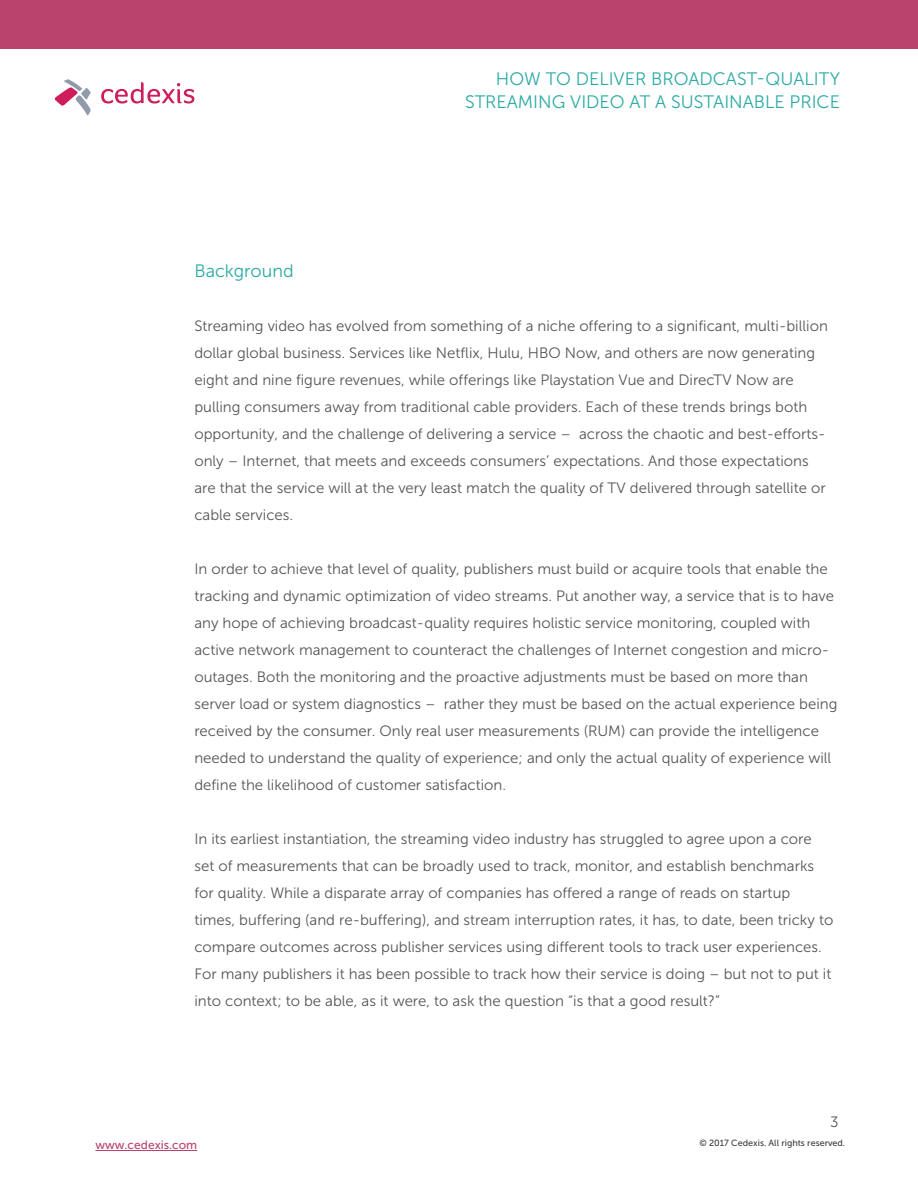
<style>
.page{position:relative;width:918px;height:1188px;background:#fff}
.page>*{position:absolute;margin:0;border:0;box-sizing:border-box;transform-origin:0 0}
.headers{font:18px/23.2px "Museo Sans 300";color:#2baaa3;text-align:right}
.headers-2{font:15px/27px "Museo Sans 300";color:#565555}
.t1{font:15px "Museo Sans 300";color:#545654}
.t2{font:12px "Museo Sans 500";color:#b9436c}
.t3{font:9px "Museo Sans 500";color:#3e3e3f}
</style>
<div class="page">
<div style="left:0;top:0;width:918px;height:49px;background:#b9436c"></div>
<svg style="left:101px;top:82px;width:93px;height:22px"></svg>
<svg style="left:54px;top:79px;width:37px;height:37px"></svg>
<hr style="left:95px;top:1150px;width:102px;height:1px;background:#b9436c">
<p class="headers" style="left:465px;top:67px;width:376px">HOW TO DELIVER BROADCAST-QUALITY<br>STREAMING VIDEO AT A SUSTAINABLE PRICE</p>
<p class="headers" style="left:194px;top:259px;width:101px">Background</p>
<p class="headers-2" style="left:194px;top:312px;width:635px">Streaming video has evolved from something of a niche offering to a significant, multi-billion dollar global business. Services like Netflix, Hulu, HBO Now, and others are now generating eight and nine figure revenues, while offerings like Playstation Vue and DirecTV Now are pulling consumers away from traditional cable providers. Each of these trends brings both opportunity, and the challenge of delivering a service – across the chaotic and best-efforts&shy;only – Internet, that meets and exceeds consumers’ expectations. And those expectations are that the service will at the very least match the quality of TV delivered through satellite or cable services.</p>
<p class="headers-2" style="left:194px;top:555px;width:645px">In order to achieve that level of quality, publishers must build or acquire tools that enable the tracking and dynamic optimization of video streams. Put another way, a service that is to have any hope of achieving broadcast-quality requires holistic service monitoring, coupled with active network management to counteract the challenges of Internet congestion and micro&shy;outages. Both the monitoring and the proactive adjustments must be based on more than server load or system diagnostics – rather they must be based on the actual experience being received by the consumer. Only real user measurements (RUM) can provide the intelligence needed to understand the quality of experience; and only the actual quality of experience will define the likelihood of customer satisfaction.</p>
<p class="headers-2" style="left:194px;top:825px;width:640px">In its earliest instantiation, the streaming video industry has struggled to agree upon a core set of measurements that can be broadly used to track, monitor, and establish benchmarks for quality. While a disparate array of companies has offered a range of reads on startup times, buffering (and re-buffering), and stream interruption rates, it has, to date, been tricky to compare outcomes across publisher services using different tools to track user experiences.<br>For many publishers it has been possible to track how their service is doing – but not to put it into context; to be able, as it were, to ask the question “is that a good result?”</p>
<p class="t2" style="left:95px;top:1139px;width:103px">www.cedexis.com</p>
<p class="t1" style="left:830px;top:1114px;width:10px">3</p>
<p class="t3" style="left:699px;top:1138px;width:147px">© 2017 Cedexis. All rights reserved.</p>
</div>
